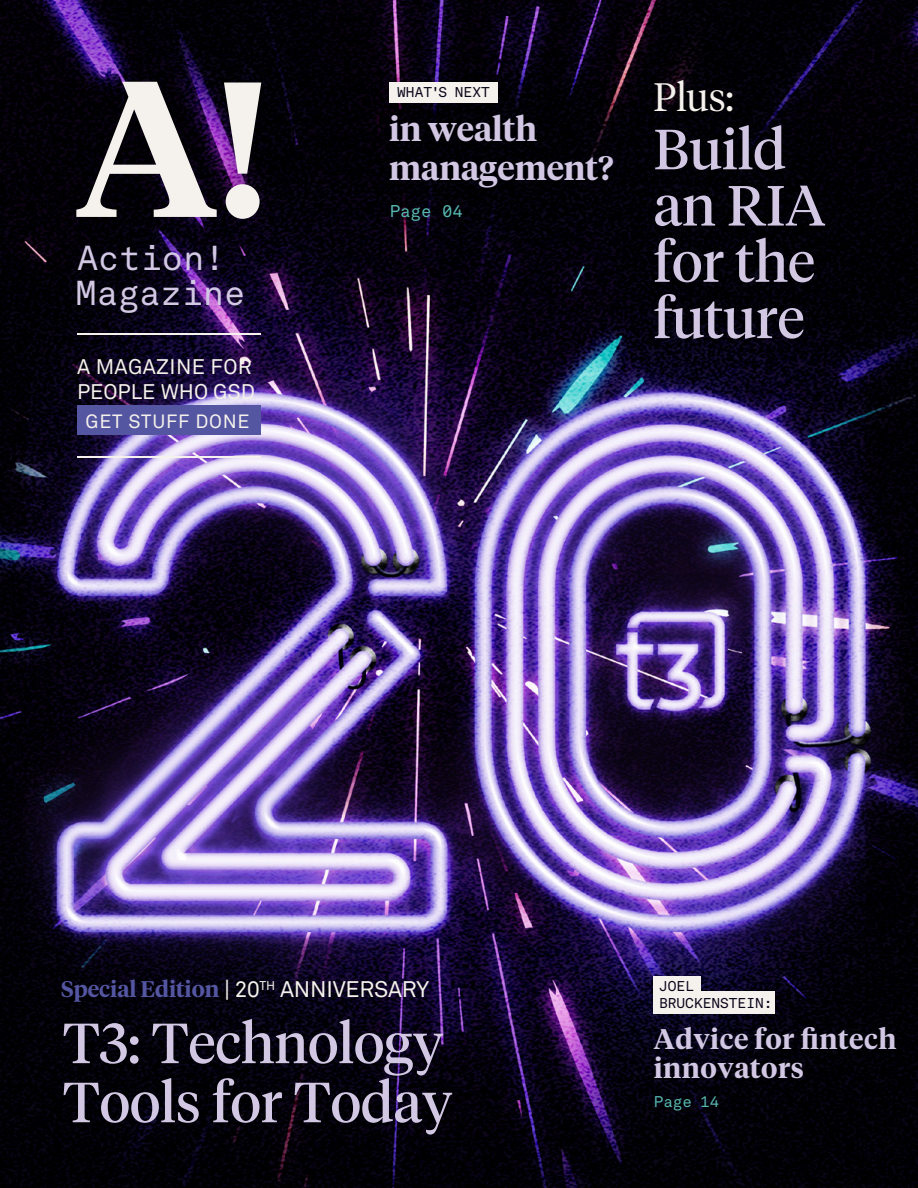
<style>
.page{position:relative;width:918px;height:1188px;background:#fff}
.page>*{position:absolute;margin:0;border:0;box-sizing:border-box;transform-origin:0 0}
.t1{font:56.25px/56.2px "Tiempos Headline";color:#d2c8e4}
.t2{font:300 39.45px "Tiempos Headline";color:#f5f1ec}
.t3{font:34.2px "Akkurat Mono LL";color:#d2c8e4}
.t4{font:600 33.75px/39.5px "Tiempos Headline";color:#d2c8e4}
.t5{font:600 28.2px/29.5px "Tiempos Headline";letter-spacing:.02em;color:#d2c8e4}
.t6{font:600 22.5px "Tiempos Headline";color:#5456a2}
.t7{font:21.15px/25.3px "Akkurat";letter-spacing:.01em;color:#f5f1ec}
.t8{font:19.2px "Akkurat";letter-spacing:.04em;color:#f5f1ec}
.t9{font:16.95px "Akkurat Mono LL";color:#57b9b0}
.t10{font:15.3px "Akkurat Mono LL";color:#57b9b0}
.t11{font:14.1px/17px "Akkurat Mono LL";color:#08051a}
.s1{font-family:"Akkurat";font-weight:400;color:#f5f1ec}
</style>
<div class="page">
<img style="left:0;top:0;width:918px;height:1188px">
<div style="left:654px;top:976px;width:47px;height:19px;background:#f5f1ec"></div>
<div style="left:654px;top:992px;width:121px;height:22px;background:#f5f1ec"></div>
<div style="left:389px;top:82px;width:109px;height:20px;background:#f5f1ec"></div>
<svg style="left:76px;top:82px;width:141px;height:135px;background:#5e5861"></svg>
<svg style="left:224px;top:83px;width:37px;height:136px;background:#a596a5"></svg>
<div style="left:77px;top:406px;width:183px;height:29px;background:#5456a2"></div>
<hr style="left:77px;top:333px;width:183px;height:2px;background:#f5f1ec">
<hr style="left:77px;top:456px;width:183px;height:2px;background:#f5f1ec">
<p class="t3" style="left:77px;top:235px;width:150px">Action!</p>
<p class="t3" style="left:76px;top:269px;width:171px">Magazine</p>
<p class="t7" style="left:77px;top:354px;width:180px">A MAGAZINE FOR<br>PEOPLE WHO GSD</p>
<p class="t8" style="left:86px;top:410px;width:165px">GET STUFF DONE</p>
<p class="t11" style="left:397px;top:83px;width:94px">WHAT'S NEXT</p>
<p class="t4" style="left:389px;top:107px;width:226px">in wealth management?</p>
<p class="t9" style="left:390px;top:199px;width:75px">Page 04</p>
<p class="t2" style="left:654px;top:70px;width:82px">Plus:</p>
<p class="t1" style="left:654px;top:118px;width:173px">Build an RIA for the future</p>
<p class="t6" style="left:61px;top:974px;width:370px">Special Edition <span class="s1">| 20</span><sup>TH</sup> <span class="s1">ANNIVERSARY</span></p>
<p class="t1" style="left:63px;top:1011px;width:391px;line-height:59.1px">T3: Technology<br>Tools for Today</p>
<p class="t11" style="left:659px;top:977px;width:115px">JOEL<br>BRUCKENSTEIN:</p>
<p class="t5" style="left:654px;top:1022px;width:244px">Advice for fintech innovators</p>
<p class="t10" style="left:654px;top:1091px;width:67px">Page 14</p>
</div>
